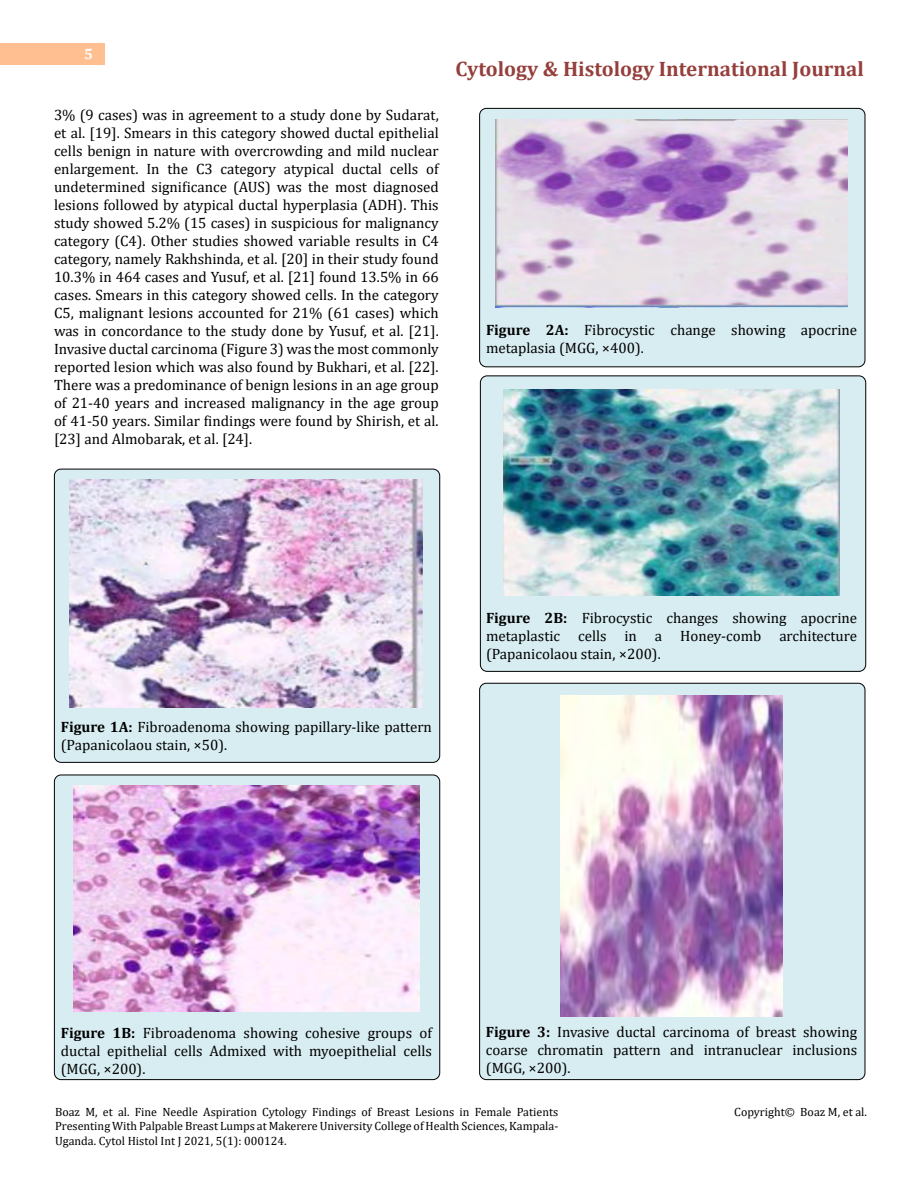
<style>
.page{position:relative;width:918px;height:1188px;background:#fff}
.page>*{position:absolute;margin:0;border:0;box-sizing:border-box;transform-origin:0 0}
.t1{font:700 21px "Cambria";color:#953f3c}
.t2{font:15px/18px "Cambria";color:#000;text-align:justify}
.t3{font:700 15px "Cambria";color:#fff}
.t4{font:12px/14.4px "Cambria";color:#000;text-align:justify}
.s1{font-weight:700}
</style>
<div class="page">
<div style="left:0;top:43px;width:105px;height:21px;background:#ffbf91"></div>
<div style="left:480px;top:683px;width:385px;height:397px;background:#d8edf2;border-radius:7px"></div>
<div style="left:479px;top:683px;width:386px;height:397px;border:1px solid #000;border-radius:7px"></div>
<div style="left:480px;top:376px;width:386px;height:295px;background:#d8edf2;border-radius:7px"></div>
<div style="left:480px;top:375px;width:386px;height:297px;border:1px solid #000;border-radius:7px"></div>
<div style="left:480px;top:108px;width:385px;height:259px;background:#d8edf2;border-radius:7px"></div>
<div style="left:479px;top:108px;width:386px;height:259px;border:1px solid #000;border-radius:7px"></div>
<div style="left:54px;top:775px;width:386px;height:305px;background:#d8edf2;border-radius:7px"></div>
<div style="left:54px;top:775px;width:386px;height:305px;border:1px solid #000;border-radius:7px"></div>
<div style="left:54px;top:469px;width:386px;height:293px;background:#d8edf2;border-radius:7px"></div>
<div style="left:54px;top:469px;width:386px;height:294px;border:1px solid #000;border-radius:7px"></div>
<img style="left:70px;top:480px;width:353px;height:227px">
<img style="left:73px;top:786px;width:346px;height:225px">
<img style="left:496px;top:119px;width:351px;height:189px">
<img style="left:504px;top:389px;width:335px;height:207px">
<img style="left:561px;top:695px;width:221px;height:321px">
<p class="t3" style="left:84px;top:44px;width:10px">5</p>
<p class="t2" style="left:54px;top:105px;width:386px">3% (9 cases) was in agreement to a study done by Sudarat, et al. [19]. Smears in this category showed ductal epithelial cells benign in nature with overcrowding and mild nuclear enlargement. In the C3 category atypical ductal cells of undetermined significance (AUS) was the most diagnosed lesions followed by atypical ductal hyperplasia (ADH). This study showed 5.2% (15 cases) in suspicious for malignancy category (C4). Other studies showed variable results in C4 category, namely Rakhshinda, et al. [20] in their study found 10.3% in 464 cases and Yusuf, et al. [21] found 13.5% in 66 cases. Smears in this category showed cells. In the category C5, malignant lesions accounted for 21% (61 cases) which was in concordance to the study done by Yusuf, et al. [21].<br>Invasive ductal carcinoma (Figure 3) was the most commonly reported lesion which was also found by Bukhari, et al. [22].<br>There was a predominance of benign lesions in an age group of 21-40 years and increased malignancy in the age group of 41-50 years. Similar findings were found by Shirish, et al. [23] and Almobarak, et al. [24].</p>
<h1 class="t1" style="left:456px;top:54px;width:410px">Cytology &amp; Histology International Journal</h1>
<p class="t2" style="left:486px;top:321px;width:373px"><span class="s1">Figure 2A:</span> Fibrocystic change showing apocrine metaplasia (MGG, ×400).</p>
<p class="t2" style="left:61px;top:717px;width:373px"><span class="s1">Figure 1A:</span> Fibroadenoma showing papillary-like pattern (Papanicolaou stain, ×50).</p>
<p class="t2" style="left:486px;top:609px;width:373px"><span class="s1">Figure 2B:</span> Fibrocystic changes showing apocrine metaplastic cells in a Honey-comb architecture (Papanicolaou stain, ×200).</p>
<p class="t2" style="left:61px;top:1023px;width:373px"><span class="s1">Figure 1B:</span> Fibroadenoma showing cohesive groups of ductal epithelial cells Admixed with myoepithelial cells (MGG, ×200).</p>
<p class="t2" style="left:486px;top:1023px;width:373px"><span class="s1">Figure 3:</span> Invasive ductal carcinoma of breast showing coarse chromatin pattern and intranuclear inclusions (MGG, ×200).</p>
<p class="t4" style="left:55px;top:1105px;width:505px">Boaz M, et al. Fine Needle Aspiration Cytology Findings of Breast Lesions in Female Patients Presenting With Palpable Breast Lumps at Makerere University College of Health Sciences, Kampala-Uganda. Cytol Histol Int J 2021, 5(1): 000124.</p>
<p class="t4" style="left:734px;top:1105px;width:134px">Copyright© Boaz M, et al.</p>
</div>
